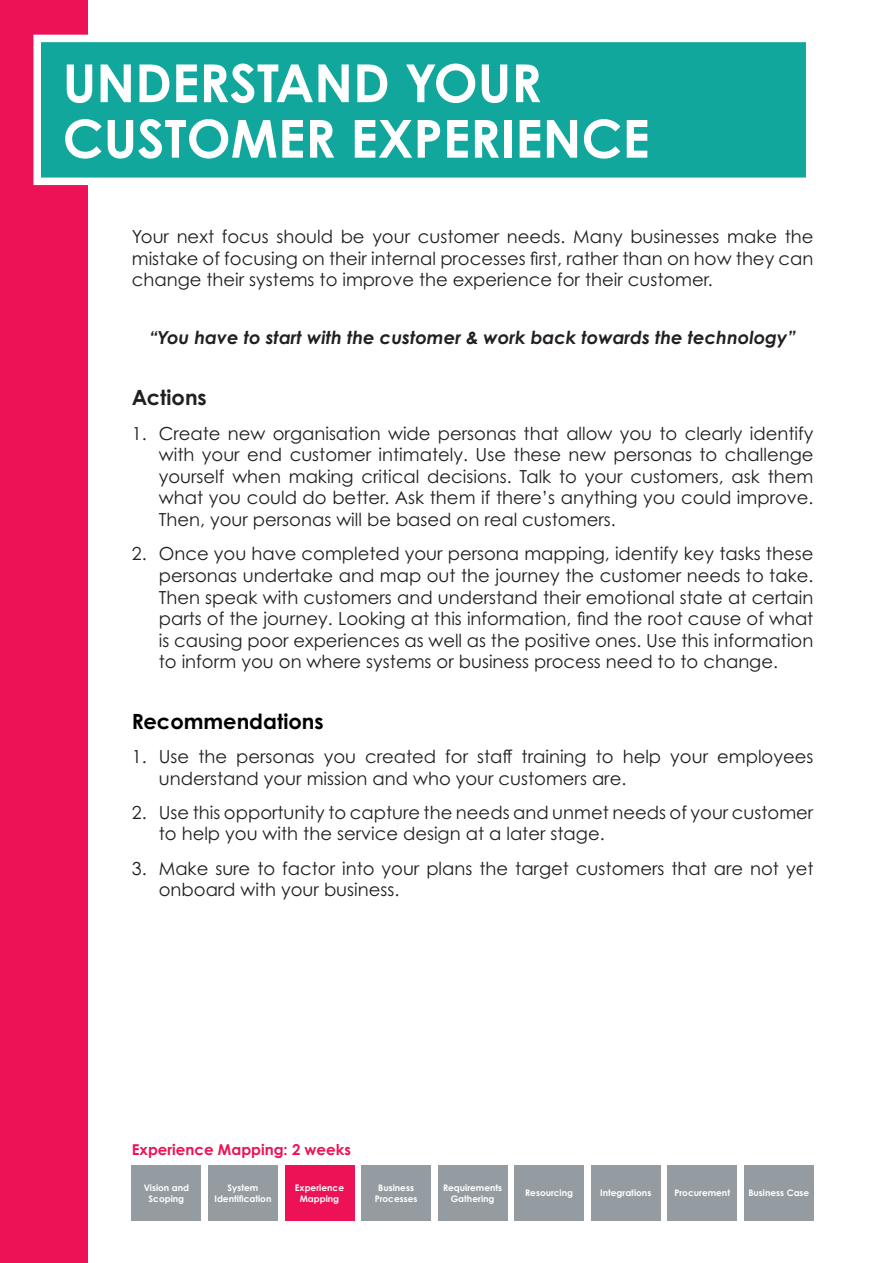
<style>
.page{position:relative;width:893px;height:1263px;background:#fff}
.page>*{position:absolute;margin:0;border:0;box-sizing:border-box;transform-origin:0 0}
.t1{font:700 52.5px/55.5px "Century Gothic Pro";color:#fff}
.t2{font:700 21px "Century Gothic Pro";color:#000}
.t3{font:700 21px "Century Gothic Pro";color:#231f20}
.t4{font:18px/21.6px "Century Gothic Pro";color:#231f20;text-align:justify}
.t5{font:italic 700 18px "Century Gothic Pro";color:#231f20}
.t6{font:700 15px "Century Gothic Pro";color:#ed1255}
.t7{font:700 9px/10.8px "Century Gothic Pro";color:#fff;text-align:center}
</style>
<div class="page">
<div style="left:132px;top:1165px;width:69px;height:55px;background:#959ca1"></div>
<div style="left:515px;top:1165px;width:69px;height:55px;background:#959ca1"></div>
<div style="left:285px;top:1165px;width:69px;height:55px;background:#ed1255"></div>
<div style="left:591px;top:1165px;width:69px;height:55px;background:#959ca1"></div>
<div style="left:361px;top:1165px;width:70px;height:55px;background:#959ca1"></div>
<div style="left:668px;top:1165px;width:69px;height:55px;background:#959ca1"></div>
<div style="left:438px;top:1165px;width:69px;height:55px;background:#959ca1"></div>
<div style="left:744px;top:1165px;width:69px;height:55px;background:#959ca1"></div>
<div style="left:208px;top:1165px;width:70px;height:55px;background:#959ca1"></div>
<div style="left:0;top:0;width:87px;height:1263px;background:#ed1255"></div>
<div style="left:33px;top:35px;width:780px;height:150px;background:#12a79d;border:8px solid #fff"></div>
<p class="t1" style="left:63px;top:54px;width:588px">UNDERSTAND YOUR<br>CUSTOMER EXPERIENCE</p>
<p class="t4" style="left:132px;top:225px;width:683px">Your next focus should be your customer needs. Many businesses make the mistake of focusing on their internal processes first, rather than on how they can change their systems to improve the experience for their customer.</p>
<p class="t5" style="left:149px;top:326px;width:649px">“You have to start with the customer &amp; work back towards the technology”</p>
<p class="t3" style="left:132px;top:385px;width:77px">Actions</p>
<p class="t4" style="left:159px;top:422px;width:656px;text-indent:-27px">1. Create new organisation wide personas that allow you to clearly identify with your end customer intimately. Use these new personas to challenge yourself when making critical decisions. Talk to your customers, ask them what you could do better. Ask them if there’s anything you could improve.<br>Then, your personas will be based on real customers.</p>
<p class="t4" style="left:159px;top:543px;width:656px;text-indent:-27px">2. Once you have completed your persona mapping, identify key tasks these personas undertake and map out the journey the customer needs to take.<br>Then speak with customers and understand their emotional state at certain parts of the journey. Looking at this information, find the root cause of what is causing poor experiences as well as the positive ones. Use this information to inform you on where systems or business process need to to change.</p>
<p class="t2" style="left:132px;top:708px;width:193px">Recommendations</p>
<p class="t4" style="left:159px;top:745px;width:656px;text-indent:-27px">1. Use the personas you created for staff training to help your employees understand your mission and who your customers are.</p>
<p class="t4" style="left:159px;top:801px;width:656px;text-indent:-27px">2. Use this opportunity to capture the needs and unmet needs of your customer to help you with the service design at a later stage.</p>
<p class="t4" style="left:159px;top:857px;width:656px;text-indent:-27px">3. Make sure to factor into your plans the target customers that are not yet onboard with your business.</p>
<p class="t6" style="left:132px;top:1140px;width:221px">Experience Mapping: 2 weeks</p>
<p class="t7" style="left:144px;top:1182px;width:47px">Vision and<br>Scoping</p>
<p class="t7" style="left:525px;top:1187px;width:49px">Resourcing</p>
<p class="t7" style="left:295px;top:1182px;width:51px">Experience<br>Mapping</p>
<p class="t7" style="left:600px;top:1187px;width:53px">Integrations</p>
<p class="t7" style="left:375px;top:1182px;width:44px">Business<br>Processes</p>
<p class="t7" style="left:674px;top:1187px;width:57px">Procurement</p>
<p class="t7" style="left:443px;top:1182px;width:61px">Requirements<br>Gathering</p>
<p class="t7" style="left:748px;top:1187px;width:63px">Business Case</p>
<p class="t7" style="left:215px;top:1182px;width:58px">System<br>Identification</p>
</div>
